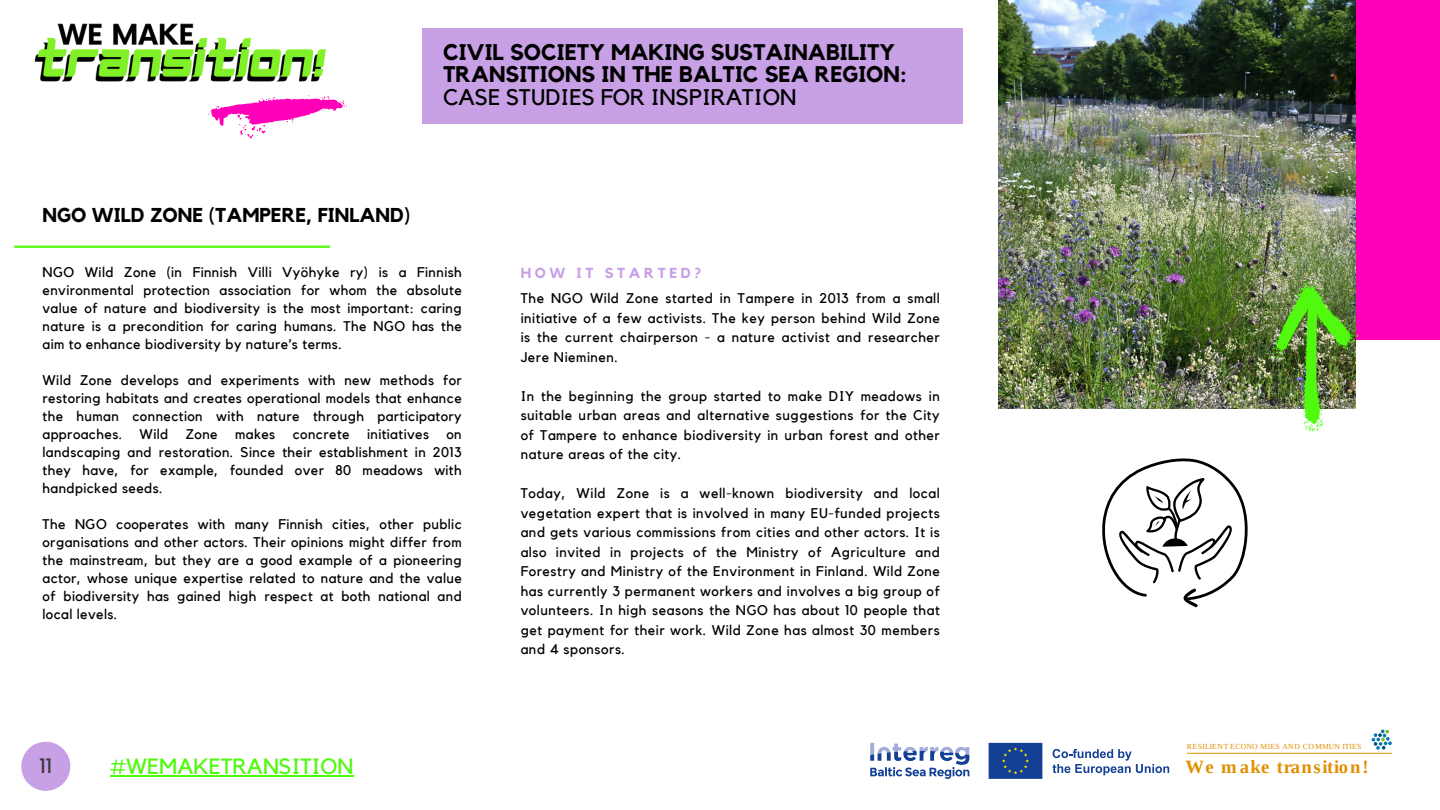
<style>
.page{position:relative;width:1440px;height:810px;background:#fff}
.page>*{position:absolute;margin:0;border:0;box-sizing:border-box;transform-origin:0 0}
.t1{font:700 22.5px/22.5px "Kollektif";color:#000}
.t2{font:22px "Kollektif";color:#51f90e}
.t3{font:20.7px "Kollektif";color:#3b3939}
.t4{font:700 20px "Kollektif";color:#000}
.t5{font:700 18.7px "Liberation Serif";letter-spacing:.055em;color:#e19000}
.t6{font:700 14.5px "Kollektif";letter-spacing:.25em;color:#c8a0e6}
.t7{font:14px/18px "Kollektif";letter-spacing:.035em;color:#000;text-align:justify}
.t8{font:7.7px "Liberation Serif";letter-spacing:.045em;color:#e19000}
.s1{font-weight:400}
</style>
<div class="page">
<div style="left:1162px;top:1px;width:278px;height:339px;background:#ff00b8"></div>
<img style="left:999px;top:0;width:357px;height:409px">
<hr style="left:14px;top:246px;width:316px;height:2px;background:#51f90e">
<hr style="left:1187px;top:753px;width:205px;height:1px;background:#e19000">
<svg style="left:988px;top:742px;width:55px;height:37px;background:#244d95"></svg>
<svg style="left:1053px;top:749px;width:116px;height:26px"></svg>
<svg style="left:870px;top:743px;width:99px;height:36px"></svg>
<svg style="left:1372px;top:730px;width:20px;height:20px"></svg>
<svg style="left:208px;top:95px;width:139px;height:43px"></svg>
<img style="left:34px;top:23px;width:293px;height:59px">
<div style="left:422px;top:28px;width:540px;height:95px;background:#c8a0e6"></div>
<img style="left:1268px;top:281px;width:91px;height:153px">
<div style="left:21px;top:742px;width:49px;height:49px;background:#c8a0e6;border-radius:50%"></div>
<hr style="left:110px;top:775px;width:243px;height:2px;background:#51f90e">
<svg style="left:1102px;top:458px;width:146px;height:149px"></svg>
<h1 class="t1" style="left:443px;top:42px;width:465px">CIVIL SOCIETY MAKING SUSTAINABILITY<br>TRANSITIONS IN THE BALTIC SEA REGION:<br><span class="s1">CASE STUDIES FOR INSPIRATION</span></h1>
<p class="t4" style="left:43px;top:206px;width:369px">NGO WILD ZONE (TAMPERE, FINLAND)</p>
<h2 class="t7" style="left:43px;top:264px;width:421px">NGO Wild Zone (in Finnish Villi Vyöhyke ry) is a Finnish environmental protection association for whom the absolute value of nature and biodiversity is the most important: caring nature is a precondition for caring humans. The NGO has the aim to enhance biodiversity by nature’s terms.</h2>
<p class="t7" style="left:43px;top:372px;width:421px">Wild Zone develops and experiments with new methods for restoring habitats and creates operational models that enhance the human connection with nature through participatory approaches. Wild Zone makes concrete initiatives on landscaping and restoration. Since their establishment in 2013 they have, for example, founded over 80 meadows with handpicked seeds.</p>
<p class="t7" style="left:43px;top:516px;width:421px">The NGO cooperates with many Finnish cities, other public organisations and other actors. Their opinions might differ from the mainstream, but they are a good example of a pioneering actor, whose unique expertise related to nature and the value of biodiversity has gained high respect at both national and local levels.</p>
<h3 class="t3" style="left:40px;top:756px;width:14px">11</h3>
<p class="t2" style="left:110px;top:756px;width:245px">#WEMAKETRANSITION</p>
<p class="t6" style="left:521px;top:266px;width:182px">HOW IT STARTED?</p>
<p class="t7" style="left:521px;top:289px;width:421px;line-height:19.5px">The NGO Wild Zone started in Tampere in 2013 from a small initiative of a few activists. The key person behind Wild Zone is the current chairperson - a nature activist and researcher Jere Nieminen.</p>
<p class="t7" style="left:521px;top:387px;width:421px;line-height:19.5px">In the beginning the group started to make DIY meadows in suitable urban areas and alternative suggestions for the City of Tampere to enhance biodiversity in urban forest and other nature areas of the city.</p>
<p class="t7" style="left:521px;top:484px;width:421px;line-height:19.5px">Today, Wild Zone is a well-known biodiversity and local vegetation expert that is involved in many EU-funded projects and gets various commissions from cities and other actors. It is also invited in projects of the Ministry of Agriculture and Forestry and Ministry of the Environment in Finland. Wild Zone has currently 3 permanent workers and involves a big group of volunteers. In high seasons the NGO has about 10 people that get payment for their work. Wild Zone has almost 30 members and 4 sponsors.</p>
<p class="t8" style="left:1187px;top:742px;width:176px">RESILIENT ECONO MIES AND COMMUN ITIES</p>
<h3 class="t5" style="left:1185px;top:756px;width:185px">We m ake transition!</h3>
</div>
